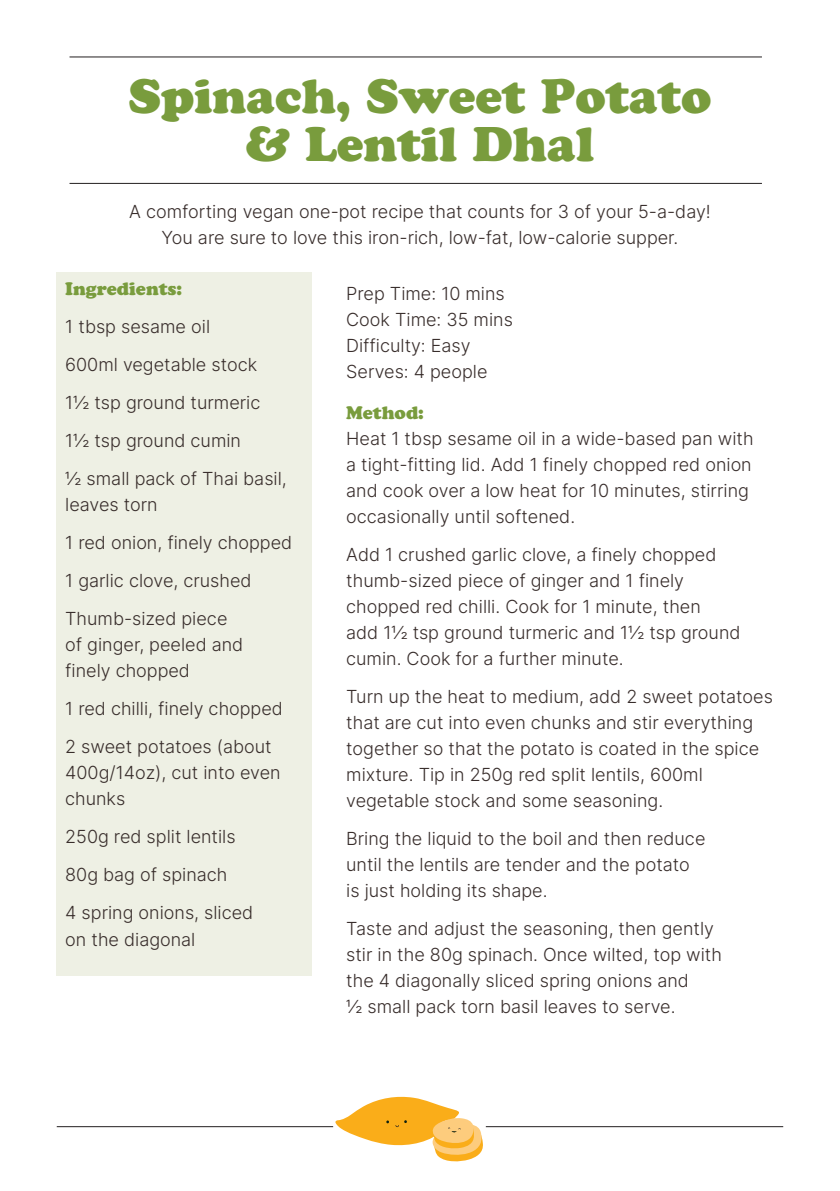
<style>
.page{position:relative;width:840px;height:1191px;background:#fff}
.page>*{position:absolute;margin:0;border:0;box-sizing:border-box;transform-origin:0 0}
.t1{font:48px/48px "Cooper Black Std";color:#799c3d;text-align:center}
.t2{font:300 18px/26px "Inter";color:#382d2b}
.t3{font:18px "Cooper Black Std";color:#799c3d}
</style>
<div class="page">
<div style="left:57px;top:272px;width:255px;height:703px;background:#eef0e4"></div>
<hr style="left:69px;top:57px;width:692px;height:1px;background:#231f20">
<hr style="left:69px;top:183px;width:692px;height:1px;background:#231f20">
<hr style="left:57px;top:1126px;width:276px;height:1px;background:#231f20">
<hr style="left:485px;top:1126px;width:297px;height:1px;background:#231f20">
<svg style="left:335px;top:1096px;width:148px;height:66px"></svg>
<p class="t1" style="left:128px;top:72px;width:584px">Spinach, Sweet Potato &amp; Lentil Dhal</p>
<p class="t2" style="left:129px;top:198px;width:582px;text-align:center">A comforting vegan one-pot recipe that counts for 3 of your 5-a-day!<br>You are sure to love this iron-rich, low-fat, low-calorie supper.</p>
<p class="t3" style="left:65px;top:278px;width:118px">Ingredients:</p>
<p class="t2" style="left:65px;top:313px;width:146px">1 tbsp sesame oil</p>
<p class="t2" style="left:65px;top:351px;width:193px">600ml vegetable stock</p>
<p class="t2" style="left:65px;top:389px;width:196px">1½ tsp ground turmeric</p>
<p class="t2" style="left:65px;top:427px;width:177px">1½ tsp ground cumin</p>
<p class="t2" style="left:65px;top:465px;width:223px">½ small pack of Thai basil, leaves torn</p>
<p class="t2" style="left:65px;top:529px;width:228px">1 red onion, finely chopped</p>
<p class="t2" style="left:65px;top:567px;width:188px">1 garlic clove, crushed</p>
<p class="t2" style="left:65px;top:605px;width:179px">Thumb-sized piece of ginger, peeled and finely chopped</p>
<p class="t2" style="left:65px;top:695px;width:219px">1 red chilli, finely chopped</p>
<p class="t2" style="left:65px;top:733px;width:217px">2 sweet potatoes (about<br>400g/14oz), cut into even chunks</p>
<p class="t2" style="left:65px;top:823px;width:172px">250g red split lentils</p>
<p class="t2" style="left:65px;top:861px;width:164px">80g bag of spinach</p>
<p class="t2" style="left:65px;top:899px;width:189px">4 spring onions, sliced on the diagonal</p>
<p class="t2" style="left:346px;top:280px;width:160px">Prep Time: 10 mins</p>
<p class="t2" style="left:346px;top:306px;width:168px">Cook Time: 35 mins</p>
<p class="t2" style="left:346px;top:332px;width:126px">Difficulty: Easy</p>
<p class="t2" style="left:346px;top:358px;width:143px">Serves: 4 people</p>
<p class="t3" style="left:346px;top:401px;width:79px">Method:</p>
<p class="t2" style="left:346px;top:425px;width:409px">Heat 1 tbsp sesame oil in a wide-based pan with a tight-fitting lid. Add 1 finely chopped red onion and cook over a low heat for 10 minutes, stirring occasionally until softened.</p>
<p class="t2" style="left:346px;top:541px;width:395px">Add 1 crushed garlic clove, a finely chopped thumb-sized piece of ginger and 1 finely chopped red chilli. Cook for 1 minute, then<br>add 1½ tsp ground turmeric and 1½ tsp ground cumin. Cook for a further minute.</p>
<p class="t2" style="left:346px;top:683px;width:428px">Turn up the heat to medium, add 2 sweet potatoes that are cut into even chunks and stir everything together so that the potato is coated in the spice mixture. Tip in 250g red split lentils, 600ml vegetable stock and some seasoning.</p>
<p class="t2" style="left:346px;top:825px;width:360px">Bring the liquid to the boil and then reduce until the lentils are tender and the potato is just holding its shape.</p>
<p class="t2" style="left:346px;top:915px;width:377px">Taste and adjust the seasoning, then gently stir in the 80g spinach. Once wilted, top with the 4 diagonally sliced spring onions and<br>½ small pack torn basil leaves to serve.</p>
</div>
